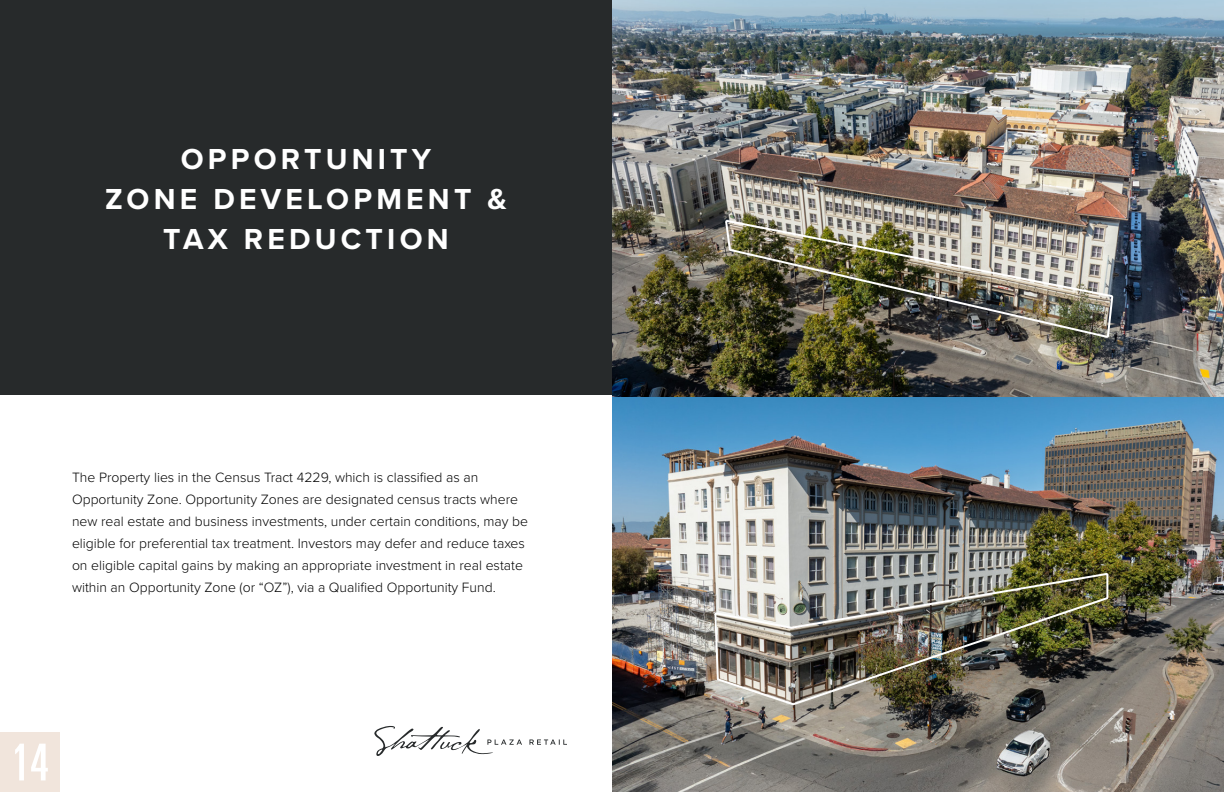
<style>
.page{position:relative;width:1224px;height:792px;background:#fff}
.page>*{position:absolute;margin:0;border:0;box-sizing:border-box;transform-origin:0 0}
.t1{font:ultra-condensed 51px "Univers LT Std";color:#fff}
.t2{font:700 30px/40px "Proxima Nova";letter-spacing:.14em;color:#fff;text-align:center}
.t3{font:300 14px/22px "Proxima Nova";color:#000}
</style>
<div class="page">
<img style="left:612px;top:0;width:612px;height:792px">
<div style="left:0;top:0;width:612px;height:395px;background:#272a2b"></div>
<div style="left:0;top:732px;width:60px;height:60px;background:#f1e5dc"></div>
<svg style="left:529px;top:739px;width:38px;height:6px"></svg>
<svg style="left:374px;top:726px;width:148px;height:30px"></svg>
<img style="left:724px;top:192px;width:390px;height:148px">
<img style="left:713px;top:572px;width:397px;height:214px">
<h2 class="t2" style="left:105px;top:138px;width:403px">OPPORTUNITY<br>ZONE DEVELOPMENT &amp;<br>TAX REDUCTION</h2>
<p class="t3" style="left:72px;top:465px;width:458px">The Property lies in the Census Tract 4229, which is classified as an Opportunity Zone. Opportunity Zones are designated census tracts where new real estate and business investments, under certain conditions, may be eligible for preferential tax treatment. Investors may defer and reduce taxes on eligible capital gains by making an appropriate investment in real estate within an Opportunity Zone (or “OZ”), via a Qualified Opportunity Fund.</p>
<h1 class="t1" style="left:11px;top:733px;width:39px">14</h1>
</div>
